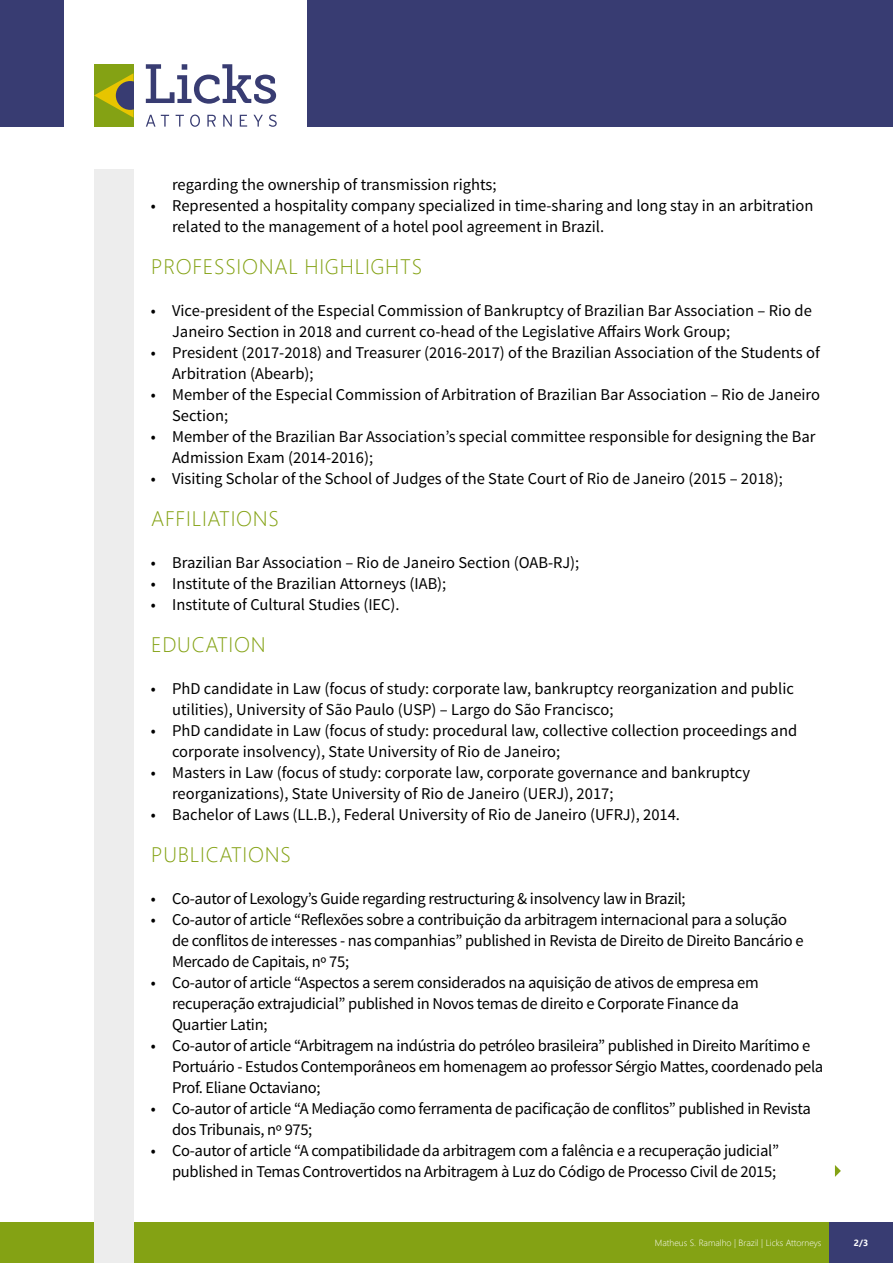
<style>
.page{position:relative;width:893px;height:1263px;background:#fff}
.page>*{position:absolute;margin:0;border:0;box-sizing:border-box;transform-origin:0 0}
.t1{font:300 21px "Segoe UI";letter-spacing:.035em;color:#84a214}
.t2{font:16.5px/21px "Source Sans Pro";letter-spacing:-.005em;color:#000}
.t3{font:300 9px "Segoe UI";color:#fff}
.t4{font:700 9px "Segoe UI";color:#fff}
</style>
<div class="page">
<div style="left:0;top:1222px;width:893px;height:41px;background:#84a214"></div>
<div style="left:829px;top:1222px;width:64px;height:41px;background:#383c72"></div>
<div style="left:0;top:0;width:64px;height:127px;background:#383c72"></div>
<div style="left:307px;top:0;width:586px;height:127px;background:#383c72"></div>
<svg style="left:146px;top:115px;width:23px;height:12px"></svg>
<svg style="left:176px;top:115px;width:8px;height:12px"></svg>
<svg style="left:190px;top:115px;width:10px;height:12px"></svg>
<svg style="left:207px;top:115px;width:9px;height:12px"></svg>
<svg style="left:223px;top:115px;width:9px;height:12px"></svg>
<svg style="left:240px;top:115px;width:7px;height:12px"></svg>
<svg style="left:253px;top:115px;width:10px;height:12px"></svg>
<svg style="left:269px;top:115px;width:8px;height:12px"></svg>
<svg style="left:146px;top:64px;width:130px;height:40px"></svg>
<div style="left:94px;top:64px;width:39px;height:63px;background:#84a214"></div>
<svg style="left:94px;top:73px;width:39px;height:45px"></svg>
<div style="left:94px;top:169px;width:40px;height:1094px;background:#ededed"></div>
<svg style="left:835px;top:1165px;width:6px;height:12px"></svg>
<p class="t2" style="left:172px;top:174px;width:326px">regarding the ownership of transmission rights;</p>
<p class="t2" style="left:172px;top:195px;width:643px;text-indent:-21px">• Represented a hospitality company specialized in time-sharing and long stay in an arbitration related to the management of a hotel pool agreement in Brazil.</p>
<p class="t1" style="left:151px;top:247px;width:272px">PROFESSIONAL HIGHLIGHTS</p>
<p class="t2" style="left:172px;top:300px;width:641px;text-indent:-21px">• Vice-president of the Especial Commission of Bankruptcy of Brazilian Bar Association – Rio de<br>Janeiro Section in 2018 and current co-head of the Legislative Affairs Work Group;</p>
<p class="t2" style="left:172px;top:342px;width:649px;text-indent:-21px">• President (2017-2018) and Treasurer (2016-2017) of the Brazilian Association of the Students of<br>Arbitration (Abearb);</p>
<p class="t2" style="left:172px;top:384px;width:650px;text-indent:-21px">• Member of the Especial Commission of Arbitration of Brazilian Bar Association – Rio de Janeiro<br>Section;</p>
<p class="t2" style="left:172px;top:426px;width:645px;text-indent:-21px">• Member of the Brazilian Bar Association’s special committee responsible for designing the Bar<br>Admission Exam (2014-2016);</p>
<p class="t2" style="left:151px;top:468px;width:633px">• Visiting Scholar of the School of Judges of the State Court of Rio de Janeiro (2015 – 2018);</p>
<p class="t1" style="left:151px;top:499px;width:129px">AFFILIATIONS</p>
<p class="t2" style="left:151px;top:552px;width:430px">• Brazilian Bar Association – Rio de Janeiro Section (OAB-RJ);</p>
<p class="t2" style="left:151px;top:573px;width:297px">• Institute of the Brazilian Attorneys (IAB);</p>
<p class="t2" style="left:151px;top:594px;width:250px">• Institute of Cultural Studies (IEC).</p>
<p class="t1" style="left:151px;top:625px;width:116px">EDUCATION</p>
<p class="t2" style="left:172px;top:678px;width:623px;text-indent:-21px">• PhD candidate in Law (focus of study: corporate law, bankruptcy reorganization and public utilities), University of São Paulo (USP) – Largo do São Francisco;</p>
<p class="t2" style="left:172px;top:720px;width:627px;text-indent:-21px">• PhD candidate in Law (focus of study: procedural law, collective collection proceedings and corporate insolvency), State University of Rio de Janeiro;</p>
<p class="t2" style="left:172px;top:762px;width:580px;text-indent:-21px">• Masters in Law (focus of study: corporate law, corporate governance and bankruptcy reorganizations), State University of Rio de Janeiro (UERJ), 2017;</p>
<p class="t2" style="left:151px;top:804px;width:531px">• Bachelor of Laws (LL.B.), Federal University of Rio de Janeiro (UFRJ), 2014.</p>
<p class="t1" style="left:151px;top:835px;width:141px">PUBLICATIONS</p>
<p class="t2" style="left:151px;top:888px;width:536px">• Co-autor of Lexology’s Guide regarding restructuring &amp; insolvency law in Brazil;</p>
<p class="t2" style="left:172px;top:909px;width:633px;text-indent:-21px">• Co-autor of article “Reflexões sobre a contribuição da arbitragem internacional para a solução de conflitos de interesses - nas companhias” published in Revista de Direito de Direito Bancário e<br>Mercado de Capitais, nº 75;</p>
<p class="t2" style="left:172px;top:972px;width:588px;text-indent:-21px">• Co-autor of article “Aspectos a serem considerados na aquisição de ativos de empresa em recuperação extrajudicial” published in Novos temas de direito e Corporate Finance da<br>Quartier Latin;</p>
<p class="t2" style="left:172px;top:1035px;width:653px;text-indent:-21px">• Co-autor of article “Arbitragem na indústria do petróleo brasileira” published in Direito Marítimo e<br>Portuário - Estudos Contemporâneos em homenagem ao professor Sérgio Mattes, coordenado pela<br>Prof. Eliane Octaviano;</p>
<p class="t2" style="left:172px;top:1098px;width:640px;text-indent:-21px">• Co-autor of article “A Mediação como ferramenta de pacificação de conflitos” published in Revista dos Tribunais, nº 975;</p>
<p class="t2" style="left:151px;top:1140px;width:630px;text-align:right">• Co-autor of article “A compatibilidade da arbitragem com a falência e a recuperação judicial” published in Temas Controvertidos na Arbitragem à Luz do Código de Processo Civil de 2015;</p>
<p class="t3" style="left:655px;top:1234px;width:168px">Matheus S. Ramalho | Brazil | Licks Attorneys</p>
<p class="t4" style="left:854px;top:1234px;width:16px">2/3</p>
</div>
